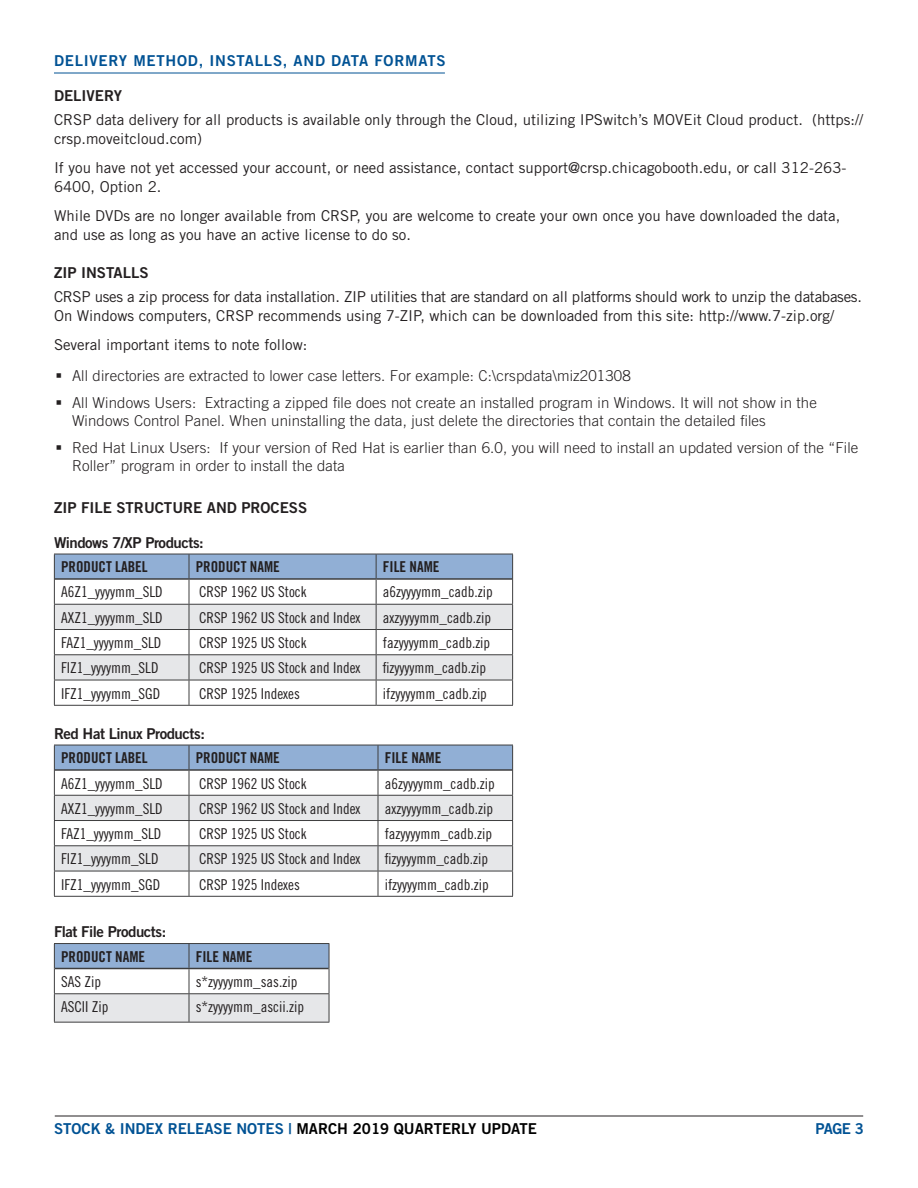
<style>
.page{position:relative;width:918px;height:1188px;background:#fff}
.page>*{position:absolute;margin:0;border:0;box-sizing:border-box;transform-origin:0 0}
.t1{font:15px/19.5px "Trade Gothic";color:#231f20}
.Table_Content{font:15px "Trade Gothic Cond Eighteen";color:#231f20}
.t2{font:300 15px/18px "Trade Gothic";letter-spacing:.01em;color:#231f20}
.Table_Header{font:15px "Trade Gothic Bold Cond Twenty";color:#231f20}
.Table_Title{font:15px "Trade Gothic Bold Two";letter-spacing:-.03em;color:#231f20}
.Heading_2{font:15px "Trade Gothic Bold Two";color:#005294}
.Heading_3{font:15px "Trade Gothic Bold Two";color:#231f20}
.Heading_2-2{font:15px "Trade Gothic Bold Two";letter-spacing:.05em;color:#005294}
.s1{color:#000}
</style>
<div class="page">
<hr style="left:55px;top:1116px;width:808px;height:1px;background:#231f20">
<hr style="left:54px;top:73px;width:391px;height:1px;background:#005294">
<svg style="left:54px;top:554px;width:459px;height:151px"></svg>
<hr style="left:54px;top:705px;width:135px;height:1px;background:#3e3e3f">
<hr style="left:189px;top:705px;width:187px;height:1px;background:#3e3e3f">
<hr style="left:376px;top:705px;width:137px;height:1px;background:#3e3e3f">
<hr style="left:55px;top:578px;width:134px;height:2px;background:#3e3e3f">
<hr style="left:189px;top:578px;width:187px;height:2px;background:#3e3e3f">
<hr style="left:376px;top:578px;width:136px;height:2px;background:#3e3e3f">
<svg style="left:54px;top:745px;width:459px;height:151px"></svg>
<hr style="left:54px;top:896px;width:135px;height:1px;background:#3e3e3f">
<hr style="left:189px;top:896px;width:189px;height:1px;background:#3e3e3f">
<hr style="left:378px;top:896px;width:135px;height:1px;background:#3e3e3f">
<hr style="left:55px;top:769px;width:134px;height:2px;background:#3e3e3f">
<hr style="left:189px;top:769px;width:189px;height:2px;background:#3e3e3f">
<hr style="left:378px;top:769px;width:134px;height:2px;background:#3e3e3f">
<hr style="left:54px;top:943px;width:135px;height:1px;background:#3e3e3f">
<hr style="left:189px;top:943px;width:140px;height:1px;background:#3e3e3f">
<svg style="left:54px;top:944px;width:276px;height:78px"></svg>
<hr style="left:54px;top:1022px;width:135px;height:1px;background:#3e3e3f">
<hr style="left:189px;top:1022px;width:140px;height:1px;background:#3e3e3f">
<p class="Heading_2-2" style="left:54px;top:51px;width:393px">DELIVERY METHOD, INSTALLS, AND DATA FORMATS</p>
<p class="Heading_3" style="left:54px;top:86px;width:70px">DELIVERY</p>
<p class="t1" style="left:54px;top:109px;width:811px">CRSP data delivery for all products is available only through the Cloud, utilizing IPSwitch’s MOVEit Cloud product. (https:// crsp.moveitcloud.com)</p>
<p class="t1" style="left:54px;top:157px;width:794px">If you have not yet accessed your account, or need assistance, contact support@crsp.chicagobooth.edu, or call 312-263-<br>6400, Option 2.</p>
<p class="t1" style="left:54px;top:205px;width:788px">While DVDs are no longer available from CRSP, you are welcome to create your own once you have downloaded the data, and use as long as you have an active license to do so.</p>
<p class="Heading_3" style="left:54px;top:263px;width:96px">ZIP INSTALLS</p>
<p class="t1" style="left:54px;top:286px;width:809px">CRSP uses a zip process for data installation. ZIP utilities that are standard on all platforms should work to unzip the databases.<br>On Windows computers, CRSP recommends using 7-ZIP, which can be downloaded from this site: http://www.7-zip.org/</p>
<p class="t1" style="left:54px;top:334px;width:255px">Several important items to note follow:</p>
<p class="t2" style="left:72px;top:367px;width:560px">All directories are extracted to lower case letters. For example: C:\crspdata\miz201308</p>
<p class="t2" style="left:72px;top:394px;width:746px">All Windows Users: Extracting a zipped file does not create an installed program in Windows. It will not show in the<br>Windows Control Panel. When uninstalling the data, just delete the directories that contain the detailed files</p>
<p class="t2" style="left:72px;top:439px;width:788px">Red Hat Linux Users: If your version of Red Hat is earlier than 6.0, you will need to install an updated version of the “File<br>Roller” program in order to install the data</p>
<p class="Heading_3" style="left:54px;top:498px;width:255px">ZIP FILE STRUCTURE AND PROCESS</p>
<p class="Table_Title" style="left:54px;top:533px;width:151px">Windows 7/XP Products:</p>
<p class="Table_Header" style="left:61px;top:558px;width:88px">PRODUCT LABEL</p>
<p class="Table_Header" style="left:196px;top:558px;width:86px">PRODUCT NAME</p>
<p class="Table_Header" style="left:383px;top:558px;width:58px">FILE NAME</p>
<p class="Table_Content" style="left:61px;top:583px;width:103px">A6Z1_yyyymm_SLD</p>
<p class="Table_Content" style="left:199px;top:583px;width:109px">CRSP 1962 US Stock</p>
<p class="Table_Content" style="left:383px;top:583px;width:111px">a6zyyyymm_cadb.zip</p>
<p class="Table_Content" style="left:61px;top:609px;width:103px">AXZ1_yyyymm_SLD</p>
<p class="Table_Content" style="left:199px;top:609px;width:163px">CRSP 1962 US Stock and Index</p>
<p class="Table_Content" style="left:383px;top:609px;width:110px">axzyyyymm_cadb.zip</p>
<p class="Table_Content" style="left:61px;top:634px;width:102px">FAZ1_yyyymm_SLD</p>
<p class="Table_Content" style="left:199px;top:634px;width:109px">CRSP 1925 US Stock</p>
<p class="Table_Content" style="left:383px;top:634px;width:109px">fazyyyymm_cadb.zip</p>
<p class="Table_Content" style="left:61px;top:659px;width:99px">FIZ1_yyyymm_SLD</p>
<p class="Table_Content" style="left:199px;top:659px;width:163px">CRSP 1925 US Stock and Index</p>
<p class="Table_Content" style="left:383px;top:659px;width:105px">fizyyyymm_cadb.zip</p>
<p class="Table_Content" style="left:61px;top:684px;width:101px">IFZ1_yyyymm_SGD</p>
<p class="Table_Content" style="left:199px;top:684px;width:102px">CRSP 1925 Indexes</p>
<p class="Table_Content" style="left:383px;top:684px;width:106px">ifzyyyymm_cadb.zip</p>
<p class="Table_Title" style="left:54px;top:724px;width:152px">Red Hat Linux Products:</p>
<p class="Table_Header" style="left:61px;top:749px;width:88px">PRODUCT LABEL</p>
<p class="Table_Header" style="left:196px;top:749px;width:86px">PRODUCT NAME</p>
<p class="Table_Header" style="left:385px;top:749px;width:58px">FILE NAME</p>
<p class="Table_Content" style="left:61px;top:774px;width:103px">A6Z1_yyyymm_SLD</p>
<p class="Table_Content" style="left:199px;top:774px;width:109px">CRSP 1962 US Stock</p>
<p class="Table_Content" style="left:385px;top:774px;width:111px">a6zyyyymm_cadb.zip</p>
<p class="Table_Content" style="left:61px;top:800px;width:103px">AXZ1_yyyymm_SLD</p>
<p class="Table_Content" style="left:199px;top:800px;width:163px">CRSP 1962 US Stock and Index</p>
<p class="Table_Content" style="left:385px;top:800px;width:110px">axzyyyymm_cadb.zip</p>
<p class="Table_Content" style="left:61px;top:825px;width:102px">FAZ1_yyyymm_SLD</p>
<p class="Table_Content" style="left:199px;top:825px;width:109px">CRSP 1925 US Stock</p>
<p class="Table_Content" style="left:385px;top:825px;width:109px">fazyyyymm_cadb.zip</p>
<p class="Table_Content" style="left:61px;top:850px;width:99px">FIZ1_yyyymm_SLD</p>
<p class="Table_Content" style="left:199px;top:850px;width:163px">CRSP 1925 US Stock and Index</p>
<p class="Table_Content" style="left:385px;top:850px;width:105px">fizyyyymm_cadb.zip</p>
<p class="Table_Content" style="left:61px;top:875px;width:101px">IFZ1_yyyymm_SGD</p>
<p class="Table_Content" style="left:199px;top:875px;width:102px">CRSP 1925 Indexes</p>
<p class="Table_Content" style="left:385px;top:875px;width:106px">ifzyyyymm_cadb.zip</p>
<p class="Table_Title" style="left:54px;top:923px;width:114px">Flat File Products:</p>
<p class="Table_Header" style="left:61px;top:947px;width:86px">PRODUCT NAME</p>
<p class="Table_Header" style="left:196px;top:947px;width:58px">FILE NAME</p>
<p class="Table_Content" style="left:61px;top:973px;width:41px">SAS Zip</p>
<p class="Table_Content" style="left:196px;top:973px;width:103px">s*zyyyymm_sas.zip</p>
<p class="Table_Content" style="left:61px;top:998px;width:49px">ASCII Zip</p>
<p class="Table_Content" style="left:196px;top:998px;width:110px">s*zyyyymm_ascii.zip</p>
<p class="Heading_2" style="left:54px;top:1119px;width:484px">STOCK &amp; INDEX RELEASE NOTES | <span class="s1">March 2019 Quarterly UPDATE</span></p>
<p class="Heading_2" style="left:816px;top:1119px;width:50px">PAGE 3</p>
</div>
